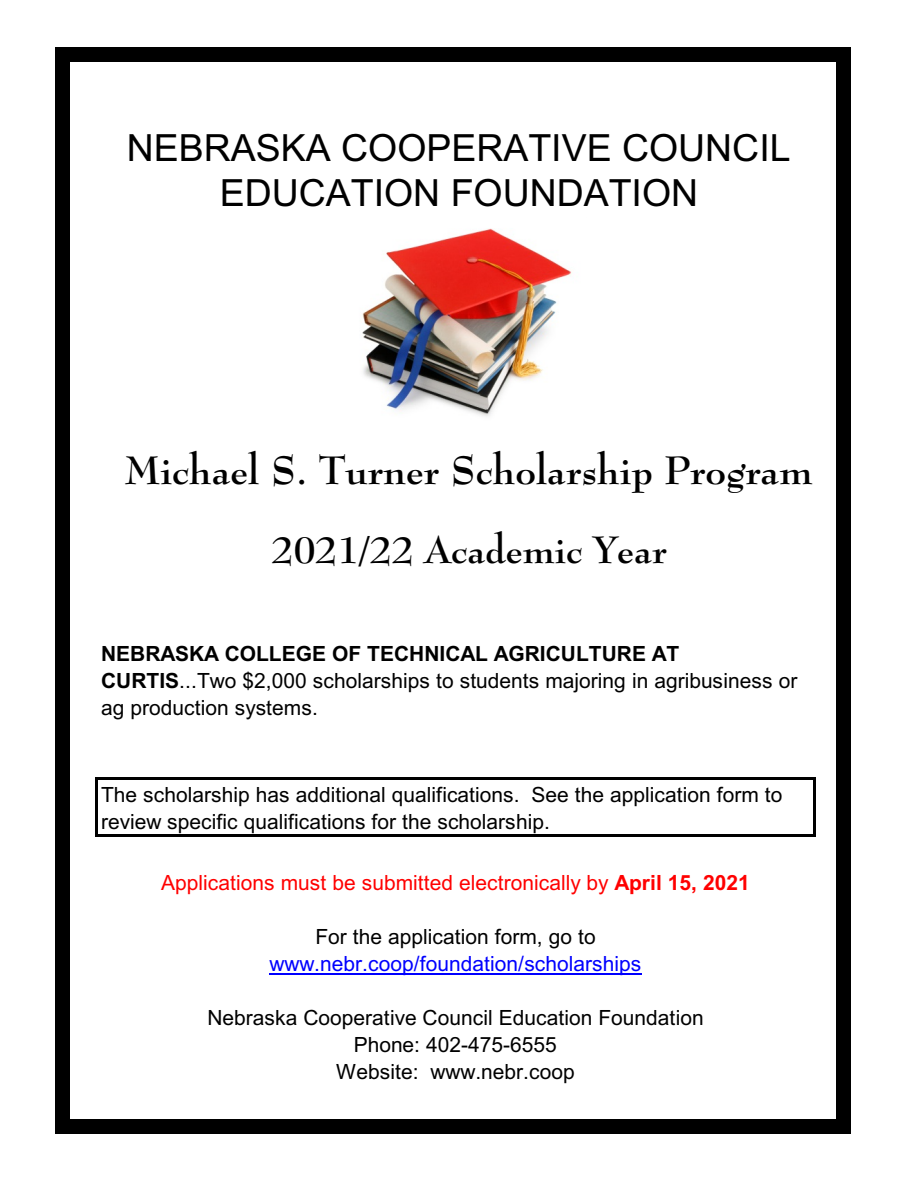
<style>
.page{position:relative;width:918px;height:1188px;background:#fff}
.page>*{position:absolute;margin:0;border:0;box-sizing:border-box;transform-origin:0 0}
.t1{font:700 39px "Bernhard Modern BT";color:#000}
.t2{font:37.5px/45.3px "Arial";color:#000;text-align:center}
.t3{font:700 37.5px "Bernhard Modern BT";color:#000}
.t4{font:21px/27px "Arial";color:#000}
.t5{font:21px "Arial";color:#f00}
.t6{font:21px "Arial";color:#00f}
.s1{font-weight:700}
</style>
<div class="page">
<hr style="left:95px;top:777px;width:3px;height:59px;background:#000">
<hr style="left:813px;top:777px;width:3px;height:59px;background:#000">
<hr style="left:95px;top:777px;width:721px;height:2px;background:#000">
<hr style="left:95px;top:834px;width:721px;height:3px;background:#000">
<img style="left:362px;top:228px;width:210px;height:189px">
<div style="left:55px;top:48px;width:14px;height:1086px;background:#000"></div>
<div style="left:837px;top:48px;width:14px;height:1086px;background:#000"></div>
<div style="left:55px;top:48px;width:796px;height:14px;background:#000"></div>
<div style="left:55px;top:1120px;width:796px;height:14px;background:#000"></div>
<hr style="left:269px;top:973px;width:373px;height:2px;background:#00f">
<h2 class="t2" style="left:127px;top:129px;width:665px">NEBRASKA COOPERATIVE COUNCIL<br>EDUCATION FOUNDATION</h2>
<h1 class="t1" style="left:125px;top:454px;width:689px">Michael S. Turner Scholarship Program</h1>
<h2 class="t3" style="left:272px;top:534px;width:396px">2021/22 Academic Year</h2>
<p class="t4" style="left:101px;top:642px;width:698px"><span class="s1">NEBRASKA COLLEGE OF TECHNICAL AGRICULTURE AT<br>CURTIS</span>...Two $2,000 scholarships to students majoring in agribusiness or ag production systems.</p>
<p class="t4" style="left:101px;top:783px;width:683px">The scholarship has additional qualifications. See the application form to review specific qualifications for the scholarship.</p>
<p class="t5" style="left:161px;top:874px;width:590px">Applications must be submitted electronically by <span class="s1">April 15, 2021</span></p>
<p class="t4" style="left:315px;top:925px;width:282px">For the application form, go to</p>
<p class="t6" style="left:269px;top:955px;width:373px">www.nebr.coop/foundation/scholarships</p>
<p class="t4" style="left:207px;top:1006px;width:498px;text-align:center">Nebraska Cooperative Council Education Foundation<br>Phone: 402-475-6555<br>Website: www.nebr.coop</p>
</div>
